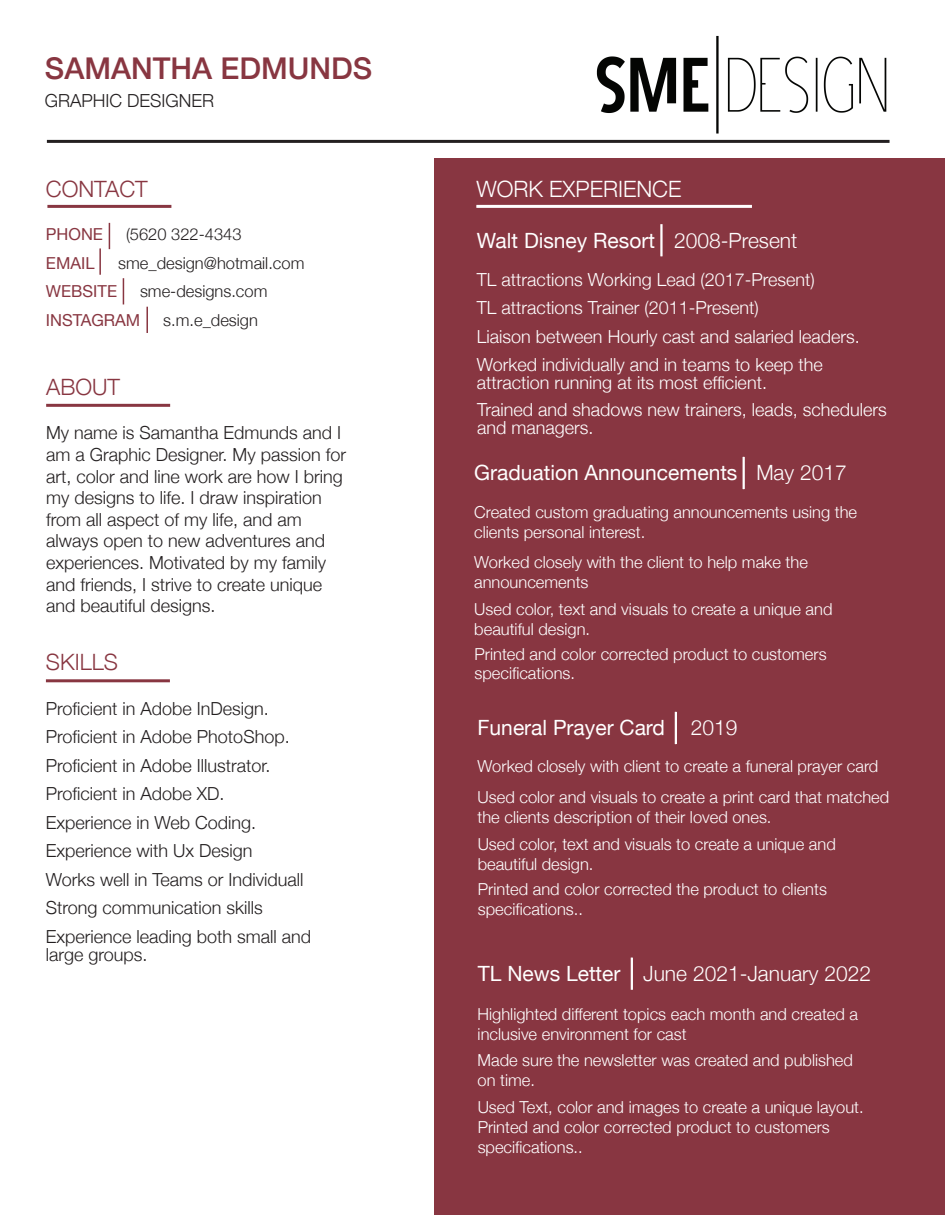
<style>
.page{position:relative;width:945px;height:1215px;background:#fff}
.page>*{position:absolute;margin:0;border:0;box-sizing:border-box;transform-origin:0 0}
.t1{font:500 30px "Helvetica Neue";color:#883641}
.t2{font:300 22.5px "Helvetica Neue";color:#883641}
.t3{font:300 22.5px "Helvetica Neue";color:#fff}
.t4{font:21px "Helvetica Neue";color:#fff}
.t5{font:300 21px "Helvetica Neue";color:#fff}
.t6{font:300 18px/21.6px "Helvetica Neue";color:#231f20}
.t7{font:300 18px/28.5px "Helvetica Neue";color:#fff}
.t8{font:300 16.5px/19.8px "Helvetica Neue";color:#fff}
.t9{font:300 16.5px "Helvetica Neue";color:#231f20}
.t10{font:16.5px "Helvetica Neue";color:#883641}
.s1{font-weight:300}
.s2{font-weight:400}
</style>
<div class="page">
<img style="left:584px;top:35px;width:306px;height:105px">
<hr style="left:47px;top:205px;width:124px;height:3px;background:#883641">
<hr style="left:46px;top:404px;width:124px;height:3px;background:#883641">
<hr style="left:46px;top:679px;width:124px;height:3px;background:#883641">
<hr style="left:47px;top:140px;width:843px;height:3px;background:#231f20">
<svg style="left:109px;top:223px;width:1px;height:26px"></svg>
<hr style="left:146px;top:307px;width:2px;height:26px;background:#883641">
<hr style="left:99px;top:248px;width:2px;height:27px;background:#883641">
<svg style="left:123px;top:278px;width:1px;height:26px"></svg>
<div style="left:434px;top:158px;width:511px;height:1057px;background:#883641"></div>
<hr style="left:476px;top:205px;width:276px;height:3px;background:#fff">
<hr style="left:743px;top:457px;width:2px;height:32px;background:#fff">
<hr style="left:675px;top:712px;width:2px;height:32px;background:#fff">
<hr style="left:631px;top:958px;width:2px;height:32px;background:#fff">
<hr style="left:660px;top:224px;width:3px;height:32px;background:#fff">
<h1 class="t1" style="left:45px;top:44px;width:329px">SAMANTHA EDMUNDS</h1>
<p class="t6" style="left:45px;top:89px;width:171px">GRAPHIC DESIGNER</p>
<h2 class="t2" style="left:46px;top:171px;width:103px">CONTACT</h2>
<p class="t10" style="left:46px;top:222px;width:59px">PHONE</p>
<p class="t9" style="left:126px;top:221px;width:117px">(5620 322-4343</p>
<p class="t10" style="left:46px;top:251px;width:50px">EMAIL</p>
<p class="t9" style="left:118px;top:249px;width:188px">sme_design@hotmail.com</p>
<p class="t10" style="left:46px;top:279px;width:73px">WEBSITE</p>
<p class="t9" style="left:140px;top:278px;width:129px">sme-designs.com</p>
<p class="t10" style="left:46px;top:308px;width:96px">INSTAGRAM</p>
<p class="t9" style="left:163px;top:306px;width:96px">s.m.e_design</p>
<h2 class="t2" style="left:46px;top:369px;width:75px">ABOUT</h2>
<p class="t6" style="left:46px;top:421px;width:301px">My name is Samantha Edmunds and I am a Graphic Designer. My passion for art, color and line work are how I bring my designs to life. I draw inspiration from all aspect of my life, and am always open to new adventures and experiences. Motivated by my family and friends, I strive to create unique and beautiful designs.</p>
<h2 class="t2" style="left:46px;top:644px;width:74px">SKILLS</h2>
<p class="t6" style="left:46px;top:693px;width:267px;line-height:28.5px">Proficient in Adobe InDesign.<br>Proficient in Adobe PhotoShop.<br>Proficient in Adobe Illustrator.<br>Proficient in Adobe XD.<br>Experience in Web Coding.<br>Experience with Ux Design<br>Works well in Teams or Individuall<br>Strong communication skills<br>Experience leading both small and</p>
<p class="t6" style="left:46px;top:942px;width:103px">large groups.</p>
<h2 class="t3" style="left:476px;top:171px;width:207px">WORK EXPERIENCE</h2>
<p class="t4" style="left:477px;top:225px;width:322px">Walt Disney Resort <span class="s1">2008-Present</span></p>
<p class="t7" style="left:477px;top:264px;width:384px">TL attractions Working Lead (2017-Present)<br>TL attractions Trainer (2011-Present)<br>Liaison between Hourly cast and salaried leaders.<br>Worked individually and in teams to keep the</p>
<p class="t7" style="left:477px;top:368px;width:411px;line-height:26.5px">attraction running at its most efficient.<br>Trained and shadows new trainers, leads, schedulers</p>
<p class="t7" style="left:477px;top:412px;width:118px">and managers.</p>
<p class="t4" style="left:474px;top:458px;width:265px">Graduation Announcements</p>
<p class="t8" style="left:474px;top:501px;width:384px">Created custom graduating announcements using the clients personal interest.</p>
<p class="t8" style="left:474px;top:551px;width:335px">Worked closely with the client to help make the announcements</p>
<p class="t8" style="left:474px;top:598px;width:360px">Used color, text and visuals to create a unique and beautiful design.</p>
<p class="t8" style="left:475px;top:643px;width:354px">Printed and color corrected product to customers specifications.</p>
<p class="t4" style="left:478px;top:713px;width:261px">Funeral Prayer Card <span class="s1">2019</span></p>
<p class="t5" style="left:756px;top:456px;width:92px">May 2017</p>
<p class="t8" style="left:478px;top:749px;width:413px;line-height:31.2px">Worked closely with client to create a funeral prayer card<br>Used color and visuals to create a print card that matched</p>
<p class="t8" style="left:478px;top:802px;width:360px;line-height:27.5px">the clients description of their loved ones.<br>Used color, text and visuals to create a unique and</p>
<p class="t8" style="left:478px;top:851px;width:351px;line-height:24.8px">beautiful design.<br>Printed and color corrected the product to clients</p>
<p class="t8" style="left:478px;top:898px;width:107px">specifications..</p>
<p class="t5" style="left:478px;top:957px;width:395px"><span class="s2">TL News Letter</span> June 2021-January 2022</p>
<p class="t8" style="left:478px;top:1003px;width:382px">Highlighted different topics each month and created a inclusive environment for cast</p>
<p class="t8" style="left:478px;top:1049px;width:377px">Made sure the newsletter was created and published on time.</p>
<p class="t8" style="left:478px;top:1096px;width:388px">Used Text, color and images to create a unique layout.<br>Printed and color corrected product to customers specifications..</p>
</div>
